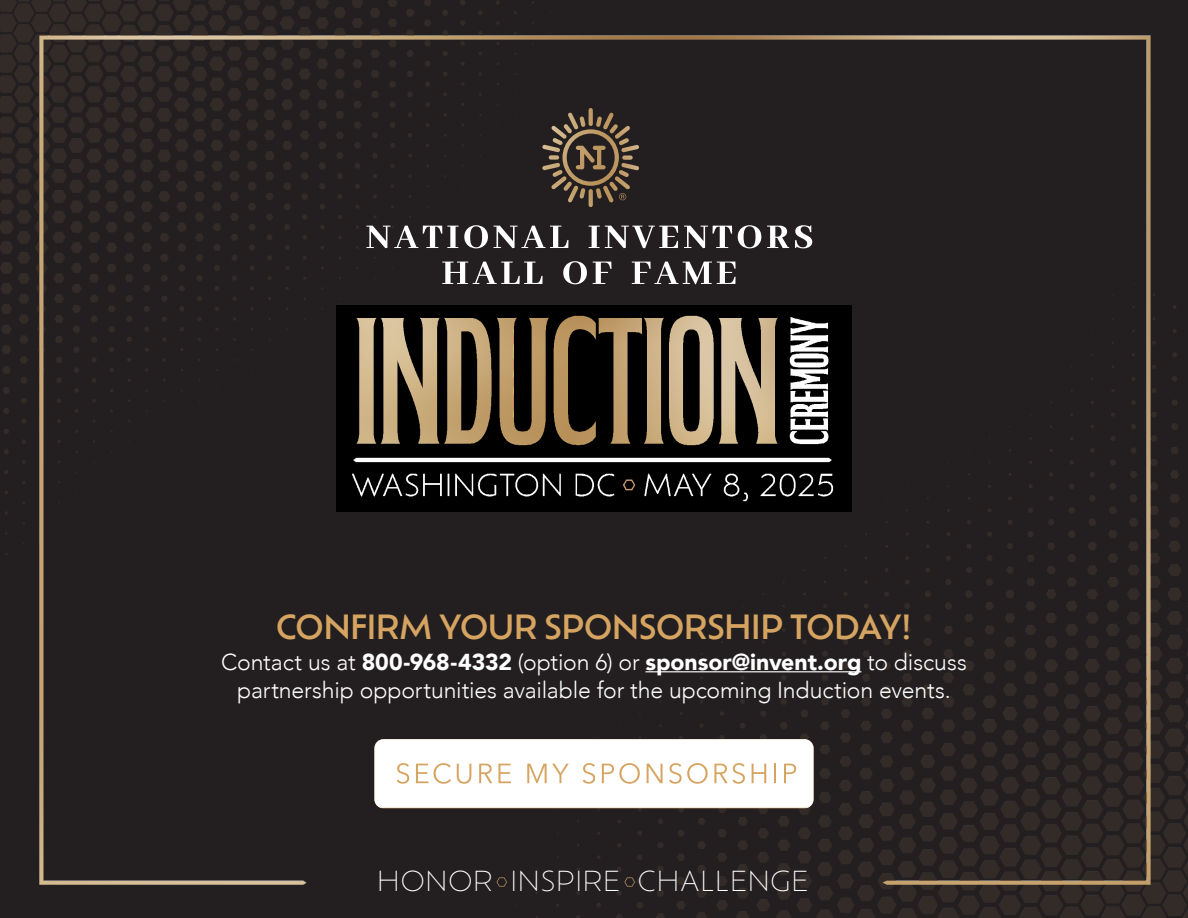
<style>
.page{position:relative;width:1188px;height:918px;background:#fff}
.page>*{position:absolute;margin:0;border:0;box-sizing:border-box;transform-origin:0 0}
.t1{font:500 32.7px "Ofelia Display";letter-spacing:-.005em;color:#d6a461}
.t2{font:200 27px "Ofelia Display";letter-spacing:.07em;color:#fff}
.t3{font:300 23.1px/27.9px "Avenir";letter-spacing:-.005em;color:#fff;text-align:center}
.s1{font-weight:900}
</style>
<div class="page">
<img style="left:0;top:0;width:1188px;height:918px">
<svg style="left:366px;top:225px;width:446px;height:59px;background:#4d494a"></svg>
<svg style="left:542px;top:108px;width:97px;height:78px;background:#524537"></svg>
<svg style="left:374px;top:739px;width:440px;height:69px"></svg>
<hr style="left:646px;top:671px;width:215px;height:1px;background:#fff">
<img style="left:336px;top:305px;width:516px;height:207px">
<svg style="left:624px;top:877px;width:11px;height:10px"></svg>
<svg style="left:496px;top:877px;width:11px;height:10px"></svg>
<h1 class="t1" style="left:276px;top:602px;width:637px">CONFIRM YOUR SPONSORSHIP TODAY!</h1>
<p class="t3" style="left:221px;top:648px;width:747px">Contact us at <span class="s1">800-968-4332</span> (option 6) or <span class="s1">sponsor@invent.org</span> to discuss partnership opportunities available for the upcoming Induction events.</p>
<p class="t2" style="left:378px;top:862px;width:431px">HONOR INSPIRE CHALLENGE</p>
</div>
